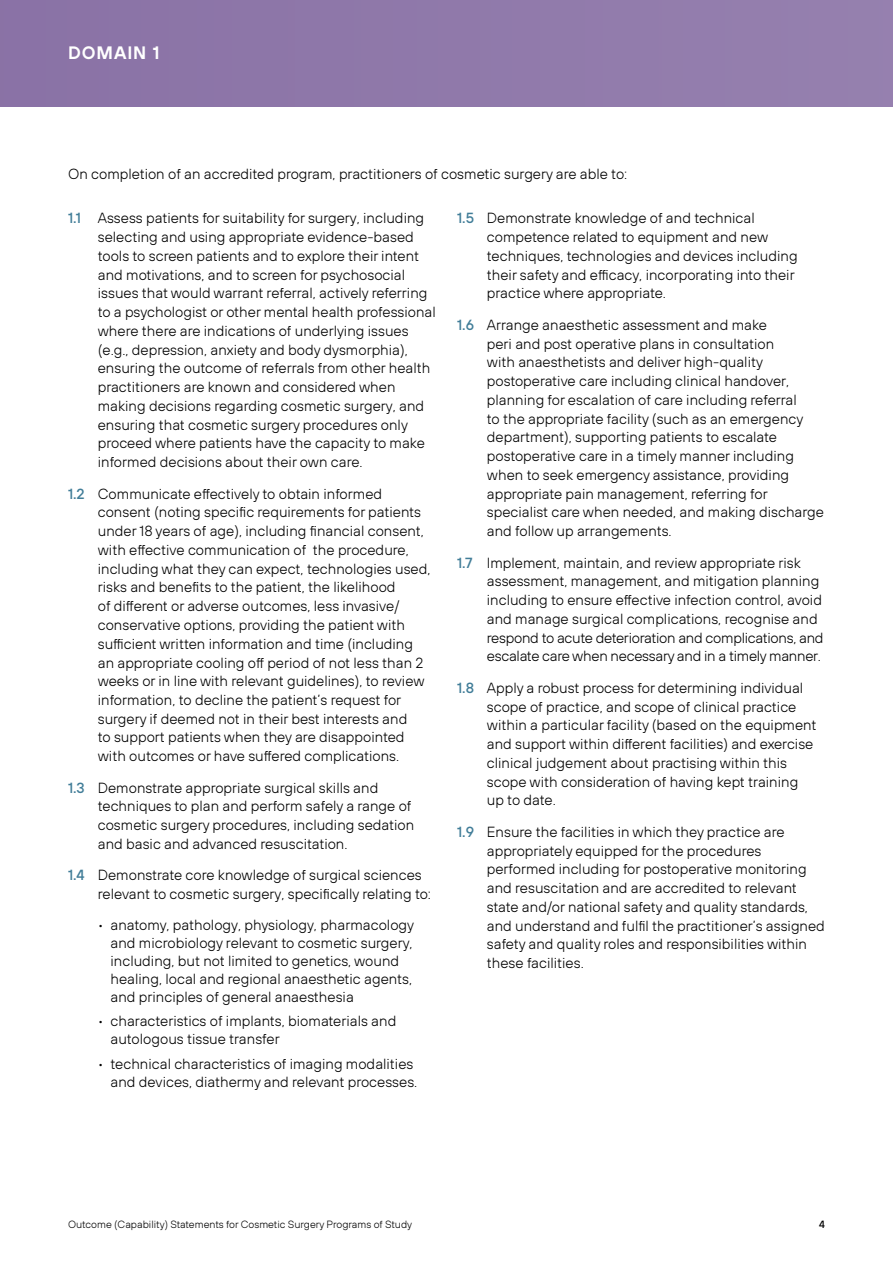
<style>
.page{position:relative;width:893px;height:1263px;background:#fff}
.page>*{position:absolute;margin:0;border:0;box-sizing:border-box;transform-origin:0 0}
.t1{font:600 18px "TT Hoves";letter-spacing:.05em;color:#fff}
.t2{font:300 14.7px/18.8px "TT Hoves";color:#000}
.t3{font:300 10.5px "TT Hoves";color:#000}
.t4{font:500 10.5px "TT Hoves";color:#000}
.s1{font-weight:500;color:#417d98}
</style>
<div class="page">
<div style="left:0;top:0;width:893px;height:106px;background:#9079aa"></div>
<p class="t1" style="left:68px;top:41px;width:93px">DOMAIN 1</p>
<p class="t2" style="left:68px;top:164px;width:561px">On completion of an accredited program, practitioners of cosmetic surgery are able to:</p>
<p class="t2" style="left:98px;top:209px;width:340px;text-indent:-30px"><span class="s1">1.1</span> Assess patients for suitability for surgery, including selecting and using appropriate evidence-based tools to screen patients and to explore their intent and motivations, and to screen for psychosocial issues that would warrant referral, actively referring to a psychologist or other mental health professional where there are indications of underlying issues (e.g., depression, anxiety and body dysmorphia), ensuring the outcome of referrals from other health practitioners are known and considered when making decisions regarding cosmetic surgery, and ensuring that cosmetic surgery procedures only proceed where patients have the capacity to make informed decisions about their own care.</p>
<p class="t2" style="left:98px;top:484px;width:334px;text-indent:-30px"><span class="s1">1.2</span> Communicate effectively to obtain informed consent (noting specific requirements for patients under 18 years of age), including financial consent, with effective communication of the procedure, including what they can expect, technologies used, risks and benefits to the patient, the likelihood<br>of different or adverse outcomes, less invasive/ conservative options, providing the patient with sufficient written information and time (including an appropriate cooling off period of not less than 2 weeks or in line with relevant guidelines), to review information, to decline the patient’s request for surgery if deemed not in their best interests and<br>to support patients when they are disappointed with outcomes or have suffered complications.</p>
<p class="t2" style="left:98px;top:778px;width:318px;text-indent:-30px"><span class="s1">1.3</span> Demonstrate appropriate surgical skills and techniques to plan and perform safely a range of cosmetic surgery procedures, including sedation and basic and advanced resuscitation.</p>
<p class="t2" style="left:98px;top:866px;width:335px;text-indent:-30px"><span class="s1">1.4</span> Demonstrate core knowledge of surgical sciences relevant to cosmetic surgery, specifically relating to:</p>
<p class="t2" style="left:111px;top:915px;width:305px;line-height:18px;text-indent:-13px">• anatomy, pathology, physiology, pharmacology and microbiology relevant to cosmetic surgery, including, but not limited to genetics, wound healing, local and regional anaesthetic agents, and principles of general anaesthesia</p>
<p class="t2" style="left:111px;top:1012px;width:287px;line-height:18px;text-indent:-13px">• characteristics of implants, biomaterials and autologous tissue transfer</p>
<p class="t2" style="left:98px;top:1054px;width:321px;line-height:18px;text-align:right">• technical characteristics of imaging modalities and devices, diathermy and relevant processes.</p>
<p class="t2" style="left:487px;top:208px;width:312px;text-indent:-30px"><span class="s1">1.5</span> Demonstrate knowledge of and technical competence related to equipment and new techniques, technologies and devices including their safety and efficacy, incorporating into their practice where appropriate.</p>
<p class="t2" style="left:487px;top:315px;width:338px;text-indent:-30px"><span class="s1">1.6</span> Arrange anaesthetic assessment and make<br>peri and post operative plans in consultation<br>with anaesthetists and deliver high-quality postoperative care including clinical handover, planning for escalation of care including referral<br>to the appropriate facility (such as an emergency department), supporting patients to escalate postoperative care in a timely manner including when to seek emergency assistance, providing appropriate pain management, referring for specialist care when needed, and making discharge and follow up arrangements.</p>
<p class="t2" style="left:487px;top:553px;width:338px;text-indent:-30px"><span class="s1">1.7</span> Implement, maintain, and review appropriate risk assessment, management, and mitigation planning including to ensure effective infection control, avoid and manage surgical complications, recognise and respond to acute deterioration and complications, and escalate care when necessary and in a timely manner.</p>
<p class="t2" style="left:487px;top:678px;width:331px;text-indent:-30px"><span class="s1">1.8</span> Apply a robust process for determining individual scope of practice, and scope of clinical practice within a particular facility (based on the equipment and support within different facilities) and exercise clinical judgement about practising within this scope with consideration of having kept training up to date.</p>
<p class="t2" style="left:487px;top:822px;width:340px;text-indent:-30px"><span class="s1">1.9</span> Ensure the facilities in which they practice are appropriately equipped for the procedures performed including for postoperative monitoring and resuscitation and are accredited to relevant state and/or national safety and quality standards, and understand and fulfil the practitioner’s assigned safety and quality roles and responsibilities within these facilities.</p>
<p class="t3" style="left:68px;top:1218px;width:346px">Outcome (Capability) Statements for Cosmetic Surgery Programs of Study</p>
<p class="t4" style="left:819px;top:1218px;width:7px">4</p>
</div>
